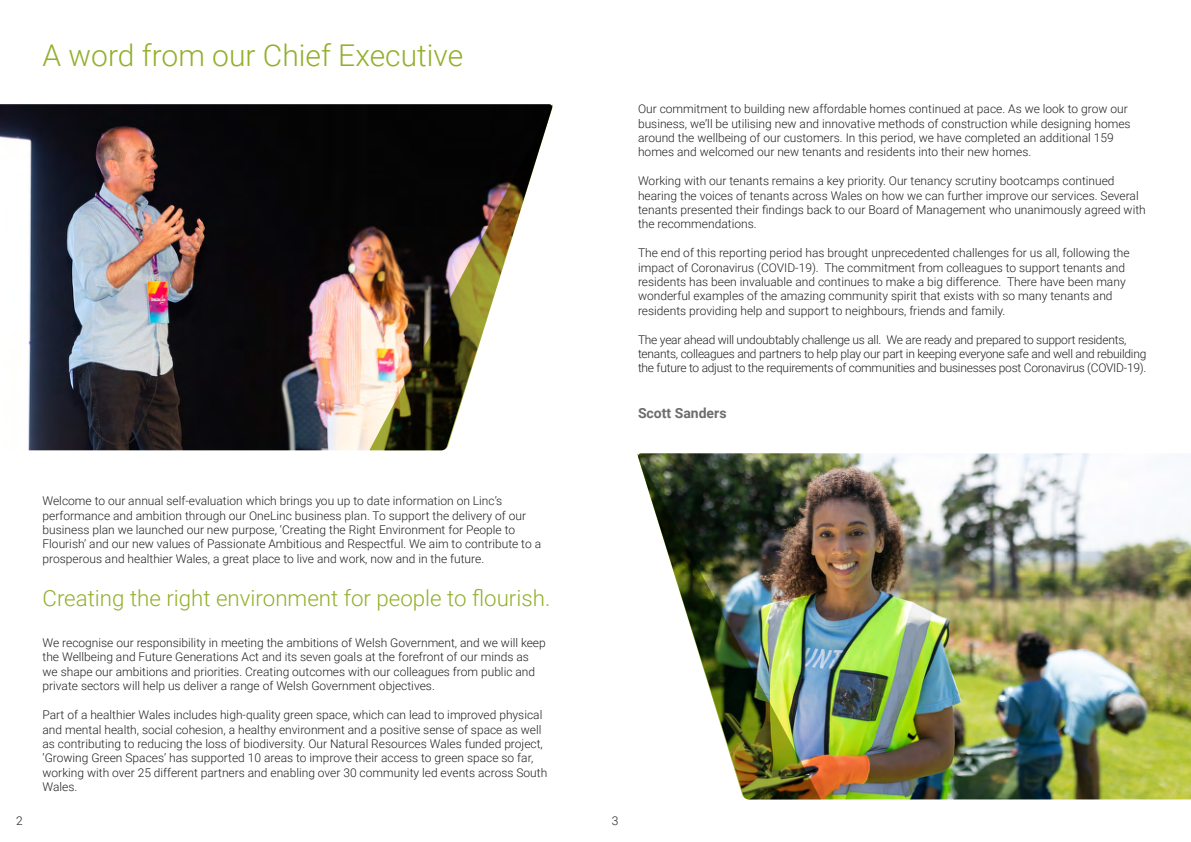
<style>
.page{position:relative;width:1191px;height:842px;background:#fff}
.page>*{position:absolute;margin:0;border:0;box-sizing:border-box;transform-origin:0 0}
.t1{font:300 30px "Roboto";color:#92af2a}
.t2{font:300 22.3px "Roboto";color:#92af2a}
.t3{font:700 14px "Roboto";color:#6c6d70}
.t4{font:300 12px/14.4px "Roboto";color:#231f20}
.t5{font:300 12px/14.4px "Roboto";letter-spacing:-.02em;color:#231f20}
</style>
<div class="page">
<img style="left:0;top:104px;width:369px;height:346px">
<img style="left:369px;top:104px;width:184px;height:346px">
<img style="left:821px;top:453px;width:370px;height:346px">
<img style="left:637px;top:453px;width:184px;height:346px">
<p class="t1" style="left:43px;top:34px;width:422px">A word from our Chief Executive</p>
<p class="t4" style="left:638px;top:101px;width:494px">Our commitment to building new affordable homes continued at pace. As we look to grow our business, we’ll be utilising new and innovative methods of construction while designing homes around the wellbeing of our customers. In this period, we have completed an additional 159 homes and welcomed our new tenants and residents into their new homes.</p>
<p class="t4" style="left:638px;top:173px;width:509px">Working with our tenants remains a key priority. Our tenancy scrutiny bootcamps continued hearing the voices of tenants across Wales on how we can further improve our services. Several tenants presented their findings back to our Board of Management who unanimously agreed with the recommendations.</p>
<p class="t4" style="left:638px;top:245px;width:493px">The end of this reporting period has brought unprecedented challenges for us all, following the impact of Coronavirus (COVID-19). The commitment from colleagues to support tenants and residents has been invaluable and continues to make a big difference. There have been many wonderful examples of the amazing community spirit that exists with so many tenants and residents providing help and support to neighbours, friends and family.</p>
<p class="t5" style="left:638px;top:332px;width:510px">The year ahead will undoubtably challenge us all. We are ready and prepared to support residents, tenants, colleagues and partners to help play our part in keeping everyone safe and well and rebuilding the future to adjust to the requirements of communities and businesses post Coronavirus (COVID-19).</p>
<p class="t3" style="left:638px;top:403px;width:90px">Scott Sanders</p>
<p class="t4" style="left:43px;top:493px;width:500px">Welcome to our annual self-evaluation which brings you up to date information on Linc’s performance and ambition through our OneLinc business plan. To support the delivery of our business plan we launched our new purpose, ‘Creating the Right Environment for People to Flourish’ and our new values of Passionate Ambitious and Respectful. We aim to contribute to a prosperous and healthier Wales, a great place to live and work, now and in the future.</p>
<p class="t2" style="left:43px;top:583px;width:509px">Creating the right environment for people to flourish.</p>
<p class="t4" style="left:43px;top:635px;width:505px">We recognise our responsibility in meeting the ambitions of Welsh Government, and we will keep the Wellbeing and Future Generations Act and its seven goals at the forefront of our minds as we shape our ambitions and priorities. Creating outcomes with our colleagues from public and private sectors will help us deliver a range of Welsh Government objectives.</p>
<p class="t4" style="left:43px;top:707px;width:506px">Part of a healthier Wales includes high-quality green space, which can lead to improved physical and mental health, social cohesion, a healthy environment and a positive sense of space as well as contributing to reducing the loss of biodiversity. Our Natural Resources Wales funded project, ‘Growing Green Spaces’ has supported 10 areas to improve their access to green space so far, working with over 25 different partners and enabling over 30 community led events across South Wales.</p>
<p class="t4" style="left:16px;top:813px;width:8px">2</p>
<p class="t4" style="left:612px;top:813px;width:8px">3</p>
</div>
